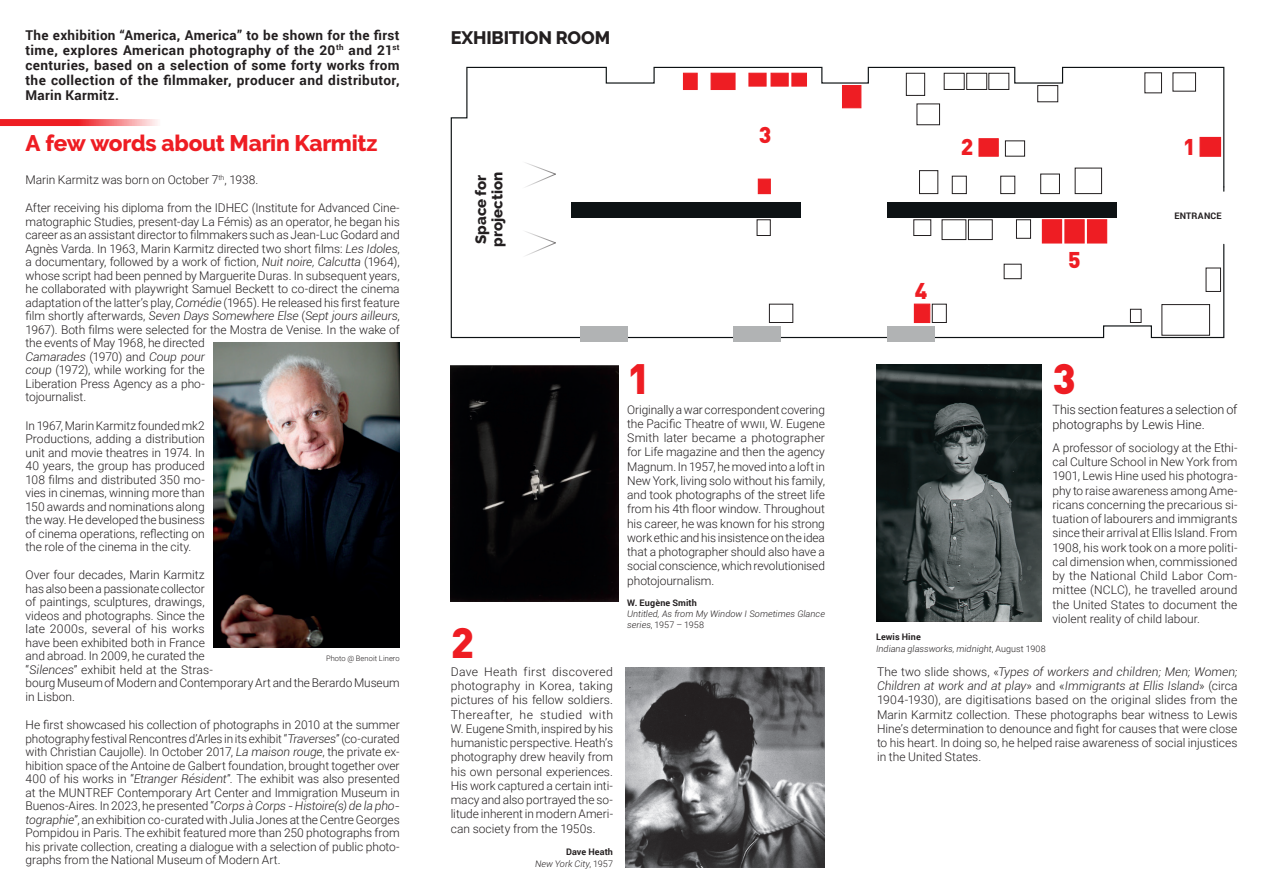
<style>
.page{position:relative;width:1263px;height:893px;background:#fff}
.page>*{position:absolute;margin:0;border:0;box-sizing:border-box;transform-origin:0 0}
.t1{font:900 42px "DIN";color:#ee1d23}
.t2{font:800 22.5px "Raleway";letter-spacing:-.01em;color:#ee1d23}
.t3{font:900 22.5px "DIN";color:#ee1d23}
.t4{font:800 18px "Raleway";letter-spacing:-.005em;color:#231f20}
.t5{font:800 15px/16.5px "Raleway";letter-spacing:-.005em;color:#231f20}
.t6{font:700 13.5px/15px "Roboto";letter-spacing:.025em;color:#231f20;text-align:justify}
.t7{font:300 12.75px/15px "Roboto";letter-spacing:-.005em;color:#231f20}
.t8{font:300 12px/13.5px "Roboto";letter-spacing:-.005em;color:#231f20;text-align:justify}
.t9{font:italic 300 9px/10.5px "Roboto";letter-spacing:.005em;color:#231f20}
.t10{font:700 9px "Roboto";letter-spacing:.02em;color:#231f20}
.t11{font:300 7.5px "Roboto";letter-spacing:.015em;color:#231f20}
.s1{font-style:italic}
.s2{font-weight:700;font-style:normal}
.s3{font-style:normal}
</style>
<div class="page">
<img style="left:213px;top:342px;width:187px;height:305px">
<svg style="left:0;top:119px;width:158px;height:7px"></svg>
<svg style="left:450px;top:66px;width:775px;height:273px"></svg>
<div style="left:580px;top:326px;width:48px;height:16px;background:#b1b3b4"></div>
<div style="left:733px;top:326px;width:48px;height:16px;background:#b1b3b4"></div>
<div style="left:887px;top:326px;width:48px;height:16px;background:#b1b3b4"></div>
<img style="left:451px;top:365px;width:168px;height:237px">
<img style="left:876px;top:364px;width:166px;height:257px">
<img style="left:626px;top:667px;width:199px;height:200px">
<p class="t6" style="left:26px;top:27px;width:376px">The exhibition “America, America” to be shown for the first time, explores American photography of the 20<sup>th</sup> and 21<sup>st </sup>centuries, based on a selection of some forty works from the collection of the filmmaker, producer and distributor, Marin Karmitz.</p>
<h2 class="t2" style="left:26px;top:130px;width:354px">A few words about Marin Karmitz</h2>
<p class="t8" style="left:26px;top:173px;width:234px">Marin Karmitz was born on October 7<sup>th</sup>, 1938.</p>
<p class="t8" style="left:26px;top:201px;width:376px;text-align:left">After receiving his diploma from the IDHEC (Institute for Advanced Cine&shy;matographic Studies, present-day La Fémis) as an operator, he began his career as an assistant director to filmmakers such as Jean-Luc Godard and Agnès Varda. In 1963, Marin Karmitz directed two short films: <span class="s1">Les Idoles</span>, a documentary, followed by a work of fiction, <span class="s1">Nuit noire, Calcutta</span> (1964), whose script had been penned by Marguerite Duras. In subsequent years, he collaborated with playwright Samuel Beckett to co-direct the cinema adaptation of the latter’s play, <span class="s1">Comédie</span> (1965). He released his first feature film shortly afterwards, <span class="s1">Seven Days Somewhere Else</span> (<span class="s1">Sept jours ailleurs</span>, 1967). Both films were selected for the Mostra de Venise. In the wake of the events of May 1968, he directed<br><span class="s1">Camarades</span> (1970) and <span class="s1">Coup pour<br>coup</span> (1972), while working for the<br>Liberation Press Agency as a pho-<br>tojournalist.</p>
<p class="t8" style="left:26px;top:418px;width:181px">In 1967, Marin Karmitz founded mk2<br>Productions, adding a distribution unit and movie theatres in 1974. In 40 years, the group has produced 108 films and distributed 350 mo&shy;vies in cinemas, winning more than 150 awards and nominations along the way. He developed the business of cinema operations, reflecting on the role of the cinema in the city.</p>
<p class="t8" style="left:26px;top:568px;width:376px;text-align:left">Over four decades, Marin Karmitz<br>has also been a passionate collector<br>of paintings, sculptures, drawings,<br>videos and photographs. Since the<br>late 2000s, several of his works<br>have been exhibited both in France<br>and abroad. In 2009, he curated the<br>“<span class="s1">Silences</span>” exhibit held at the Stras-<br>bourg Museum of Modern and Contemporary Art and the Berardo Museum in Lisbon.</p>
<p class="t8" style="left:26px;top:718px;width:376px">He first showcased his collection of photographs in 2010 at the summer photography festival Rencontres d’Arles in its exhibit “<span class="s1">Traverses</span>” (co-curated with Christian Caujolle). In October 2017, <span class="s1">La maison rouge</span>, the private ex&shy;hibition space of the Antoine de Galbert foundation, brought together over 400 of his works in “<span class="s1">Etranger Résident</span>”. The exhibit was also presented at the MUNTREF Contemporary Art Center and Immigration Museum in Buenos-Aires. In 2023, he presented “<span class="s1">Corps à Corps - Histoire(s) de la pho&shy;tographie</span>”, an exhibition co-curated with Julia Jones at the Centre Georges Pompidou in Paris. The exhibit featured more than 250 photographs from his private collection, creating a dialogue with a selection of public photo&shy;graphs from the National Museum of Modern Art.</p>
<p class="t11" style="left:326px;top:653px;width:75px">Photo @ Benoit Linero</p>
<h3 class="t4" style="left:451px;top:28px;width:161px">EXHIBITION ROOM</h3>
<p class="t5" style="left:473px;top:247px;width:76px;rotate:-90deg">Space for projection</p>
<h2 class="t3" style="left:759px;top:119px;width:14px">3</h2>
<h2 class="t3" style="left:961px;top:131px;width:14px">2</h2>
<h2 class="t3" style="left:915px;top:276px;width:14px">4</h2>
<h2 class="t3" style="left:1068px;top:244px;width:14px">5</h2>
<h2 class="t3" style="left:1183px;top:131px;width:14px">1</h2>
<p class="t10" style="left:1174px;top:210px;width:49px">ENTRANCE</p>
<h1 class="t1" style="left:451px;top:614px;width:25px">2</h1>
<p class="t8" style="left:451px;top:664px;width:164px;line-height:14.2px">Dave Heath first discovered photography in Korea, taking pictures of his fellow soldiers.<br>Thereafter, he studied with W. Eugene Smith, inspired by his humanistic perspective. Heath’s photography drew heavily from his own personal experiences.<br>His work captured a certain inti&shy;macy and also portrayed the so&shy;litude inherent in modern Ameri&shy;can society from the 1950s.</p>
<p class="t9" style="left:535px;top:846px;width:80px;line-height:12px;text-align:right"><span class="s2">Dave Heath<br></span>New York City<span class="s3">, 1957</span></p>
<h1 class="t1" style="left:627px;top:351px;width:25px">1</h1>
<h1 class="t1" style="left:1052px;top:351px;width:25px">3</h1>
<p class="t8" style="left:627px;top:402px;width:199px;line-height:14.2px">Originally a war correspondent covering the Pacific Theatre of wwii, W. Eugene Smith later became a photographer for Life magazine and then the agency Magnum. In 1957, he moved into a loft in New York, living solo without his family, and took photographs of the street life from his 4th floor window. Throughout his career, he was known for his strong work ethic and his insistence on the idea that a photographer should also have a social conscience, which revolutionised photojournalism.</p>
<p class="t10" style="left:627px;top:596px;width:71px">W. Eugène Smith</p>
<p class="t9" style="left:627px;top:608px;width:199px">Untitled, As from My Window I Sometimes Glance series<span class="s3">, 1957 – 1958</span></p>
<p class="t7" style="left:1052px;top:402px;width:186px">This section features a selection of photographs by Lewis Hine.</p>
<p class="t8" style="left:1052px;top:440px;width:186px;line-height:14.2px">A professor of sociology at the Ethi&shy;cal Culture School in New York from 1901, Lewis Hine used his photogra&shy;phy to raise awareness among Ame&shy;ricans concerning the precarious si&shy;tuation of labourers and immigrants since their arrival at Ellis Island. From 1908, his work took on a more politi&shy;cal dimension when, commissioned by the National Child Labor Com&shy;mittee (NCLC), he travelled around the United States to document the violent reality of child labour.</p>
<p class="t9" style="left:876px;top:631px;width:171px;line-height:11.6px"><span class="s2">Lewis Hine<br></span>Indiana glassworks, midnight<span class="s3">, August 1908</span></p>
<p class="t8" style="left:877px;top:664px;width:362px;line-height:14.2px">The two slide shows, «<span class="s1">Types of workers and children; Men; Women; Children at work and at play</span>» and «<span class="s1">Immigrants at Ellis Island</span>» (circa 1904-1930), are digitisations based on the original slides from the Marin Karmitz collection. These photographs bear witness to Lewis Hine’s determination to denounce and fight for causes that were close to his heart. In doing so, he helped raise awareness of social injustices in the United States.</p>
</div>
